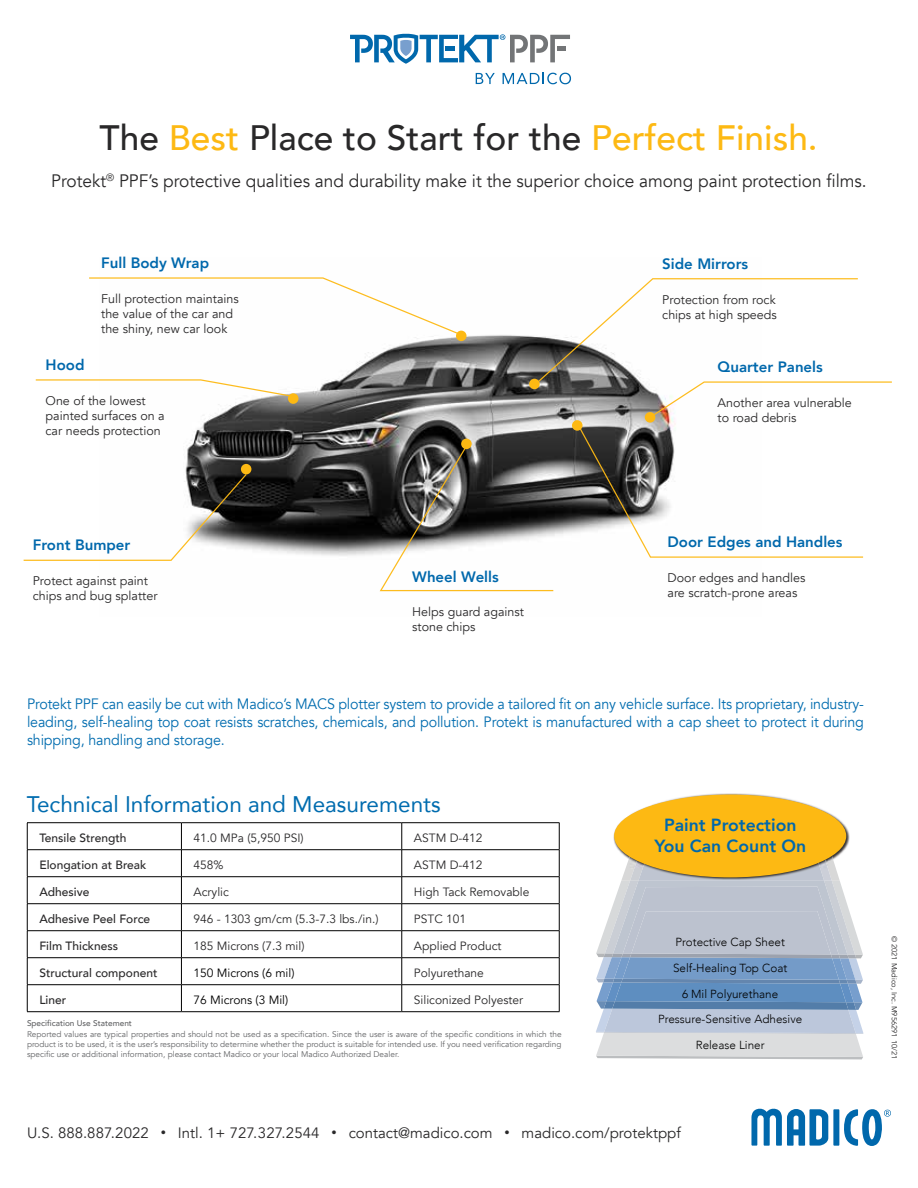
<style>
.page{position:relative;width:918px;height:1188px;background:#fff}
.page>*{position:absolute;margin:0;border:0;box-sizing:border-box;transform-origin:0 0}
.t1{font:500 35.25px "Avenir";color:#292829}
.t2{font:22.5px "Avenir";color:#006caf}
.t3{font:18px "Avenir";color:#292829;scale:.96 1}
.t4{font:800 17.55px/21px "Avenir";color:#0068ac;text-align:center}
.t5{font:15px/18px "Avenir";letter-spacing:-.01em;color:#006caf;text-align:justify;scale:.95 1}
.t6{font:15px "Avenir";color:#292829}
.t7{font:800 15px "Avenir";color:#0068ac}
.t8{font:12.45px/15px "Avenir";color:#292829}
.t9{font:12px "Avenir";color:#292829}
.t10{font:500 12px "Avenir";color:#292829}
.t11{font:12px "Avenir";color:#000}
.t12{font:300 11.7px "Avenir";color:#000}
.t13{font:8.25px/9.9px "Avenir";color:#636466;text-align:justify}
.t14{font:500 8.25px "Avenir";color:#636466}
.t15{font:7.5px "Avenir";color:#292829}
.s1{color:#fdb913}
.s2{font-size:14.25px}
.s3{font-size:10.5px}
</style>
<div class="page">
<svg style="left:751px;top:1108px;width:140px;height:38px"></svg>
<img style="left:185px;top:330px;width:490px;height:226px">
<svg style="left:578px;top:426px;width:286px;height:132px"></svg>
<svg style="left:379px;top:444px;width:176px;height:148px"></svg>
<svg style="left:536px;top:278px;width:356px;height:141px"></svg>
<svg style="left:89px;top:277px;width:372px;height:59px"></svg>
<div style="left:456px;top:331px;width:11px;height:10px;background:#fdb913;border-radius:50%"></div>
<svg style="left:35px;top:379px;width:260px;height:19px"></svg>
<div style="left:288px;top:393px;width:11px;height:11px;background:#fdb913;border-radius:50%"></div>
<svg style="left:23px;top:473px;width:225px;height:88px"></svg>
<div style="left:241px;top:464px;width:10px;height:10px;background:#fdb913;border-radius:50%"></div>
<div style="left:461px;top:439px;width:11px;height:10px;background:#fdb913;border-radius:50%"></div>
<div style="left:572px;top:420px;width:11px;height:11px;background:#fdb913;border-radius:50%"></div>
<div style="left:529px;top:379px;width:11px;height:10px;background:#fdb913;border-radius:50%"></div>
<div style="left:645px;top:412px;width:10px;height:11px;background:#fdb913;border-radius:50%"></div>
<hr style="left:27px;top:822px;width:154px;height:1px;background:#000">
<hr style="left:181px;top:822px;width:221px;height:1px;background:#000">
<hr style="left:402px;top:822px;width:158px;height:1px;background:#000">
<hr style="left:27px;top:849px;width:154px;height:1px;background:#000">
<hr style="left:181px;top:849px;width:221px;height:1px;background:#000">
<hr style="left:402px;top:849px;width:158px;height:1px;background:#000">
<hr style="left:27px;top:876px;width:154px;height:1px;background:#000">
<hr style="left:181px;top:876px;width:221px;height:1px;background:#000">
<hr style="left:402px;top:876px;width:158px;height:1px;background:#000">
<hr style="left:27px;top:903px;width:154px;height:1px;background:#000">
<hr style="left:181px;top:903px;width:221px;height:1px;background:#000">
<hr style="left:402px;top:903px;width:158px;height:1px;background:#000">
<hr style="left:27px;top:930px;width:154px;height:1px;background:#000">
<hr style="left:181px;top:930px;width:221px;height:1px;background:#000">
<hr style="left:402px;top:930px;width:158px;height:1px;background:#000">
<hr style="left:27px;top:957px;width:154px;height:1px;background:#000">
<hr style="left:181px;top:957px;width:221px;height:1px;background:#000">
<hr style="left:402px;top:957px;width:158px;height:1px;background:#000">
<hr style="left:27px;top:984px;width:154px;height:1px;background:#000">
<svg style="left:27px;top:823px;width:1px;height:188px"></svg>
<hr style="left:181px;top:984px;width:221px;height:1px;background:#000">
<svg style="left:181px;top:823px;width:1px;height:188px"></svg>
<hr style="left:402px;top:984px;width:158px;height:1px;background:#000">
<svg style="left:401px;top:823px;width:1px;height:188px"></svg>
<svg style="left:559px;top:823px;width:1px;height:188px"></svg>
<hr style="left:27px;top:1011px;width:154px;height:1px;background:#000">
<hr style="left:181px;top:1011px;width:221px;height:1px;background:#000">
<hr style="left:402px;top:1011px;width:158px;height:1px;background:#000">
<svg style="left:476px;top:73px;width:19px;height:11px"></svg>
<svg style="left:503px;top:73px;width:68px;height:11px"></svg>
<svg style="left:350px;top:34px;width:220px;height:30px"></svg>
<svg style="left:596px;top:881px;width:267px;height:178px;background:#aebdd1"></svg>
<img style="left:613px;top:805px;width:39px;height:48px">
<img style="left:652px;top:793px;width:169px;height:16px">
<img style="left:840px;top:820px;width:10px;height:35px">
<img style="left:621px;top:809px;width:219px;height:72px">
<img style="left:630px;top:856px;width:202px;height:25px">
<img style="left:638px;top:860px;width:186px;height:21px">
<div style="left:614px;top:795px;width:232px;height:82px;background:#fdb913;border-radius:50%"></div>
<h1 class="t1" style="left:100px;top:107px;width:720px">The <span class="s1">Best</span> Place to Start for the <span class="s1">Perfect Finish.</span></h1>
<h3 class="t3" style="left:51px;top:171px;width:851px">Protekt<sup>®</sup> PPF’s protective qualities and durability make it the superior choice among paint protection films.</h3>
<h3 class="t7" style="left:101px;top:251px;width:110px">Full Body Wrap</h3>
<h3 class="t7" style="left:662px;top:252px;width:88px">Side Mirrors</h3>
<h3 class="t8" style="left:101px;top:291px;width:139px">Full protection maintains the value of the car and the shiny, new car look</h3>
<h3 class="t8" style="left:662px;top:292px;width:116px">Protection from rock chips at high speeds</h3>
<h3 class="t7" style="left:46px;top:353px;width:40px">Hood</h3>
<h3 class="t7" style="left:718px;top:355px;width:107px">Quarter Panels</h3>
<h3 class="t8" style="left:46px;top:393px;width:121px">One of the lowest painted surfaces on a car needs protection</h3>
<h3 class="t8" style="left:718px;top:396px;width:136px">Another area vulnerable to road debris</h3>
<h3 class="t7" style="left:33px;top:533px;width:99px">Front Bumper</h3>
<h3 class="t8" style="left:33px;top:573px;width:126px">Protect against paint chips and bug splatter</h3>
<h3 class="t7" style="left:412px;top:565px;width:88px">Wheel Wells</h3>
<h3 class="t8" style="left:412px;top:604px;width:113px">Helps guard against stone chips</h3>
<h3 class="t7" style="left:668px;top:531px;width:177px">Door Edges and Handles</h3>
<h3 class="t8" style="left:668px;top:571px;width:139px">Door edges and handles are scratch-prone areas</h3>
<p class="t5" style="left:27px;top:696px;width:883px">Protekt PPF can easily be cut with Madico’s MACS plotter system to provide a tailored fit on any vehicle surface. Its proprietary, industry&shy;leading, self-healing top coat resists scratches, chemicals, and pollution. Protekt is manufactured with a cap sheet to protect it during shipping, handling and storage.</p>
<h2 class="t2" style="left:27px;top:786px;width:416px">Technical Information and Measurements</h2>
<h3 class="t10" style="left:39px;top:828px;width:89px">Tensile Strength</h3>
<h3 class="t9" style="left:194px;top:831px;width:112px">41.0 MPa (5,950 PSI)</h3>
<h3 class="t9" style="left:414px;top:831px;width:70px">ASTM D-412</h3>
<h3 class="t10" style="left:39px;top:855px;width:108px">Elongation at Break</h3>
<h3 class="t9" style="left:194px;top:858px;width:32px">458%</h3>
<h3 class="t9" style="left:414px;top:858px;width:70px">ASTM D-412</h3>
<h3 class="t10" style="left:39px;top:882px;width:52px">Adhesive</h3>
<h3 class="t9" style="left:194px;top:885px;width:37px">Acrylic</h3>
<h3 class="t9" style="left:414px;top:885px;width:117px">High Tack Removable</h3>
<h3 class="t10" style="left:39px;top:909px;width:112px">Adhesive Peel Force</h3>
<h3 class="t9" style="left:194px;top:912px;width:186px">946 - 1303 gm/cm (5.3-7.3 lbs./in.)</h3>
<h3 class="t9" style="left:414px;top:912px;width:54px">PSTC 101</h3>
<h3 class="t10" style="left:39px;top:936px;width:80px">Film Thickness</h3>
<h3 class="t9" style="left:194px;top:939px;width:112px">185 Microns (7.3 mil)</h3>
<h3 class="t9" style="left:414px;top:939px;width:89px">Applied Product</h3>
<h3 class="t10" style="left:39px;top:963px;width:120px">Structural component</h3>
<h3 class="t11" style="left:194px;top:966px;width:102px">150 Microns (6 mil)</h3>
<h3 class="t9" style="left:414px;top:966px;width:72px">Polyurethane</h3>
<h3 class="t10" style="left:39px;top:990px;width:28px">Liner</h3>
<h3 class="t11" style="left:194px;top:993px;width:96px">76 Microns (3 Mil)</h3>
<h3 class="t9" style="left:414px;top:993px;width:111px">Siliconized Polyester</h3>
<p class="t14" style="left:27px;top:1016px;width:106px">Specification Use Statement</p>
<p class="t13" style="left:27px;top:1030px;width:536px">Reported values are typical properties and should not be used as a specification. Since the user is aware of the specific conditions in which the product is to be used, it is the user’s responsibility to determine whether the product is suitable for intended use. If you need verification regarding specific use or additional information, please contact Madico or your local Madico Authorized Dealer.</p>
<h3 class="t4" style="left:654px;top:815px;width:153px">Paint Protection<br>You Can Count On</h3>
<h3 class="t12" style="left:675px;top:935px;width:111px">Protective Cap Sheet</h3>
<h3 class="t12" style="left:673px;top:961px;width:116px">Self-Healing Top Coat</h3>
<h3 class="t12" style="left:682px;top:987px;width:98px">6 Mil Polyurethane</h3>
<h3 class="t12" style="left:658px;top:1012px;width:146px">Pressure-Sensitive Adhesive</h3>
<h3 class="t12" style="left:696px;top:1038px;width:70px">Release Liner</h3>
<h3 class="t6" style="left:27px;top:1124px;width:655px">U.S. 888.887.2022<span class="s2">  </span> <span class="s3">•</span> Intl. 1+ 727.327.2544<span class="s2">  </span> <span class="s3">•</span> contact@madico.com <span class="s3">•</span> madico.com/protektppf</h3>
<p class="t15" style="left:899px;top:936px;width:125px;rotate:90deg">© 2021 Madico, Inc. M956291 10/21</p>
</div>
